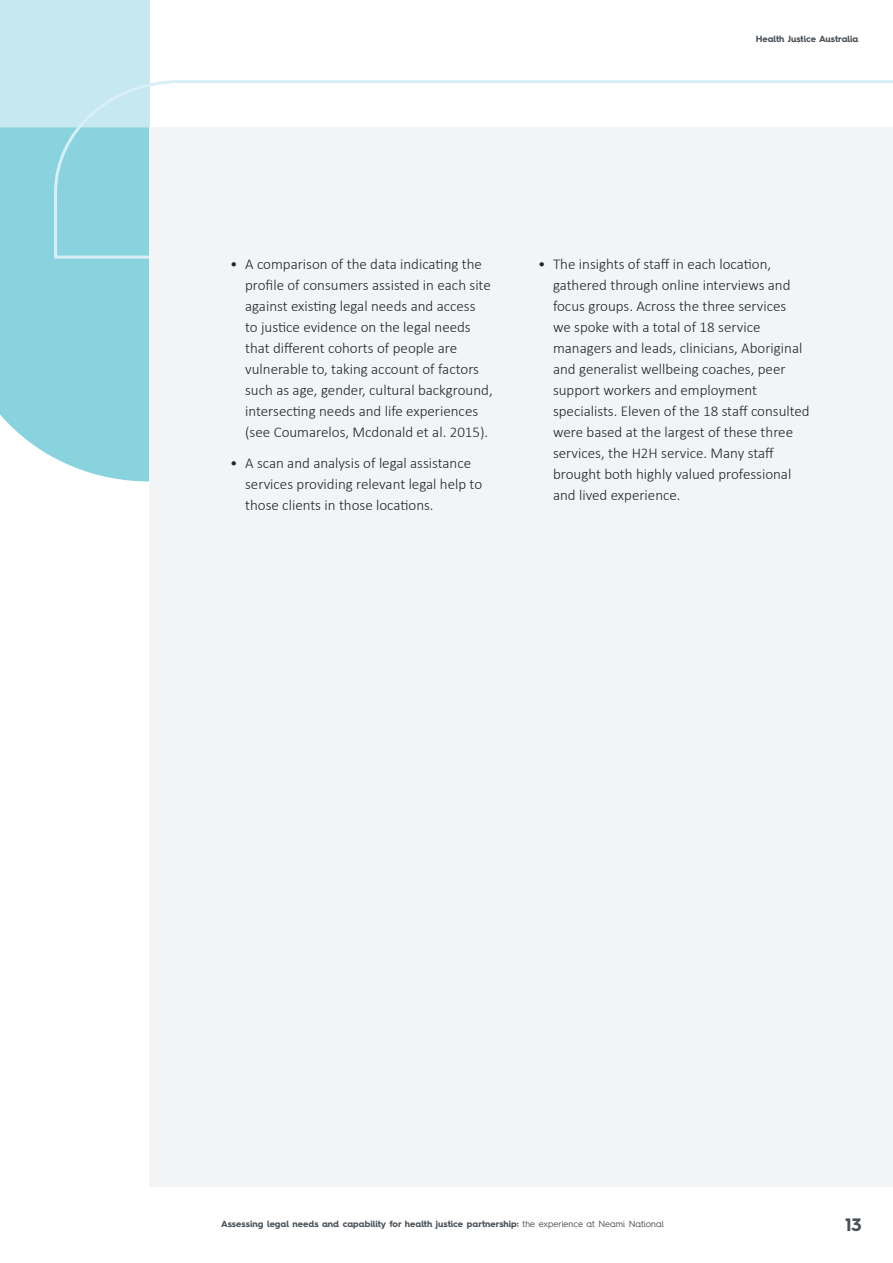
<style>
.page{position:relative;width:893px;height:1263px;background:#fff}
.page>*{position:absolute;margin:0;border:0;box-sizing:border-box;transform-origin:0 0}
.t1{font:700 18px "Hurme Geometric Sans 4";color:#485057}
.t2{font:300 15px/21px "Calibri";color:#212529}
.t3{font:700 9px "Hurme Geometric Sans 4";color:#485057}
.s1{font-weight:400}
</style>
<div class="page">
<div style="left:0;top:0;width:149px;height:207px;background:#c5e8f1"></div>
<svg style="left:0;top:127px;width:149px;height:354px;fill:#88d3dd"></svg>
<svg style="left:53px;top:79px;width:840px;height:181px"></svg>
<div style="left:149px;top:127px;width:744px;height:1059px;background:#f3f4f5"></div>
<p class="t3" style="left:756px;top:33px;width:104px">Health Justice Australia</p>
<p class="t2" style="left:245px;top:253px;width:249px;text-indent:-15px">• A comparison of the data indicating the profile of consumers assisted in each site against existing legal needs and access<br>to justice evidence on the legal needs that different cohorts of people are vulnerable to, taking account of factors such as age, gender, cultural background, intersecting needs and life experiences (see Coumarelos, Mcdonald et al. 2015).</p>
<p class="t2" style="left:245px;top:453px;width:239px;text-indent:-15px">• A scan and analysis of legal assistance services providing relevant legal help to those clients in those locations.</p>
<p class="t2" style="left:553px;top:253px;width:258px;text-indent:-15px">• The insights of staff in each location, gathered through online interviews and focus groups. Across the three services<br>we spoke with a total of 18 service managers and leads, clinicians, Aboriginal and generalist wellbeing coaches, peer support workers and employment specialists. Eleven of the 18 staff consulted were based at the largest of these three services, the H2H service. Many staff brought both highly valued professional and lived experience.</p>
<p class="t3" style="left:221px;top:1217px;width:444px">Assessing legal needs and capability for health justice partnership: <span class="s1">the experience at Neami National</span></p>
<p class="t1" style="left:845px;top:1212px;width:18px">13</p>
</div>
